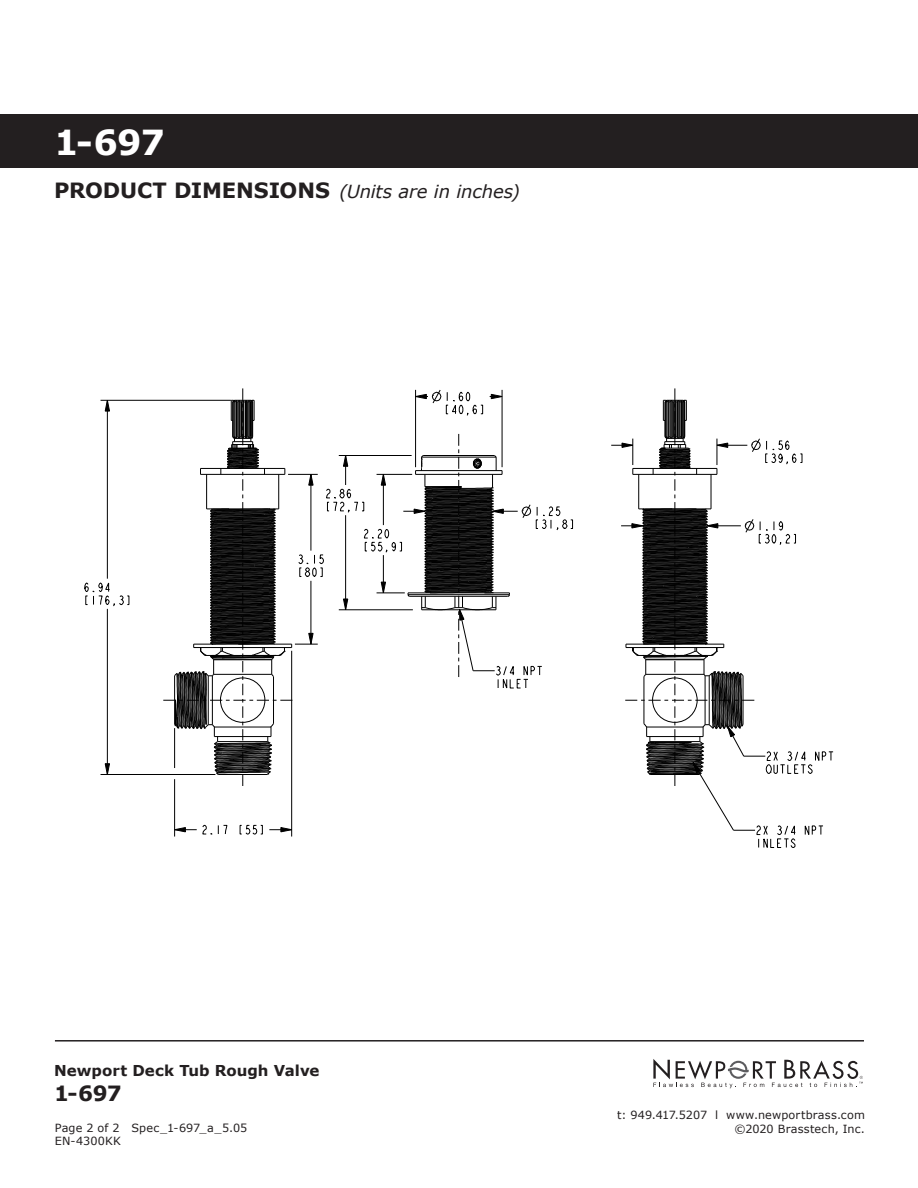
<style>
.page{position:relative;width:918px;height:1188px;background:#fff}
.page>*{position:absolute;margin:0;border:0;box-sizing:border-box;transform-origin:0 0}
.t1{font:700 34.5px "Verdana";color:#fff}
.t2{font:700 21px "Verdana";color:#231f20}
.t3{font:italic 18px "Verdana";letter-spacing:-.01em;color:#231f20}
.t4{font:700 15px "Verdana";letter-spacing:.005em;color:#231f20}
.features_bullets{font:11.25px/13.5px "Verdana";letter-spacing:.015em;color:#231f20;text-align:right}
.s1{font-weight:700;font-style:normal;font-size:21px}
</style>
<div class="page">
<svg style="left:653px;top:1059px;width:210px;height:29px"></svg>
<hr style="left:55px;top:1040px;width:809px;height:2px;background:#231f20">
<div style="left:0;top:114px;width:918px;height:54px;background:#231f20"></div>
<svg style="left:84px;top:578px;width:45px;height:29px"></svg>
<svg style="left:105px;top:763px;width:5px;height:11px"></svg>
<svg style="left:105px;top:401px;width:5px;height:11px"></svg>
<svg style="left:240px;top:824px;width:23px;height:11px"></svg>
<hr style="left:107px;top:400px;width:1px;height:179px;background:#000">
<hr style="left:107px;top:609px;width:1px;height:165px;background:#000">
<hr style="left:174px;top:779px;width:1px;height:58px;background:#000">
<svg style="left:269px;top:827px;width:22px;height:6px"></svg>
<svg style="left:174px;top:824px;width:54px;height:11px"></svg>
<hr style="left:101px;top:774px;width:114px;height:1px;background:#000">
<hr style="left:291px;top:651px;width:1px;height:186px;background:#000">
<hr style="left:101px;top:400px;width:130px;height:1px;background:#000">
<svg style="left:611px;top:388px;width:222px;height:460px"></svg>
<svg style="left:163px;top:388px;width:410px;height:398px"></svg>
<p class="t1" style="left:54px;top:120px;width:113px">1-697</p>
<h3 class="t3" style="left:54px;top:180px;width:467px"><span class="s1">PRODUCT DIMENSIONS</span> (Units are in inches)</h3>
<p class="t4" style="left:54px;top:1061px;width:267px">Newport Deck Tub Rough Valve</p>
<p class="t2" style="left:54px;top:1079px;width:69px">1-697</p>
<p class="features_bullets" style="left:55px;top:1121px;width:194px">Page 2 of 2 Spec_1-697_a_5.05</p>
<p class="features_bullets" style="left:55px;top:1135px;width:68px">EN-4300KK</p>
<p class="features_bullets" style="left:617px;top:1109px;width:249px">t: 949.417.5207 l www.newportbrass.com ©2020 Brasstech, Inc.</p>
</div>
